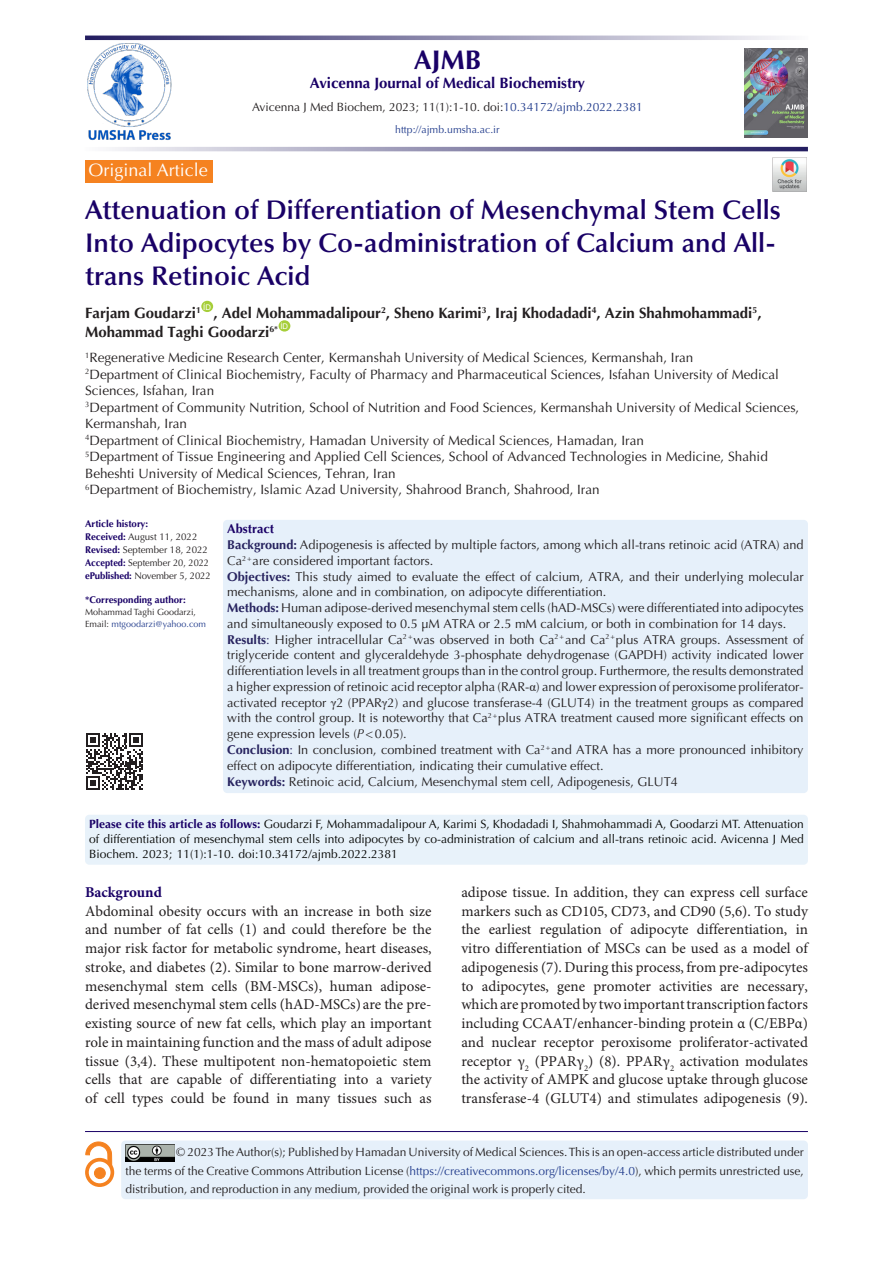
<style>
.page{position:relative;width:893px;height:1263px;background:#fff}
.page>*{position:absolute;margin:0;border:0;box-sizing:border-box;transform-origin:0 0}
.t1{font:600 27px/33px "Optima LT Std";color:#190066}
.t2{font:700 27px "Optima LT Std";color:#190066}
.t3{font:18px "Optima LT Std";color:#fff}
.t4{font:15px/18.8px "Minion Pro";color:#231f20;text-align:justify}
.t5{font:700 15px/19.5px "Optima LT Std";color:#231f20}
.t6{font:700 15px "Optima LT Std";color:#190066}
.t7{font:700 15px "Minion Pro";color:#190066}
.t8{font:13.5px/16.5px "Optima LT Std";color:#231f20}
.t9{font:12.75px/15.8px "Optima LT Std";color:#231f20}
.t10{font:700 12.75px "Optima LT Std";color:#190066}
.t11{font:12px/18px "Optima LT Std";color:#221e1f;text-align:justify}
.t12{font:12px/15px "Optima LT Std";color:#040503;text-align:justify}
.t13{font:12px "Optima LT Std";color:#231f20}
.Body_Text{font:10.5px "Optima LT Std";color:#253f8e}
.t14{font:9.75px "Optima LT Std";color:#231f20}
.t15{font:700 9.75px "Optima LT Std";color:#190066}
.t16{font:9.75px "Optima LT Std";color:#231f20;scale:.95 1}
.t17{font:9px "Optima LT Std";color:#253f8e}
.t18{font:9px "Optima LT Std";color:#231f20}
.t19{font:7.8px "Arial";color:#fff}
.s1{color:#253f8e}
.s2{font-weight:700;color:#190066}
.s3{color:#231f20}
.s4{font-weight:700;color:#27235f}
.s5{color:#27235f}
.s6{font-family:"Times New Roman"}
.s7{font-style:italic}
</style>
<div class="page">
<hr style="left:85px;top:1131px;width:723px;height:1px;background:#190066">
<div style="left:121px;top:1140px;width:687px;height:59px;background:#e6f0fa;border-radius:4px"></div>
<img style="left:125px;top:1145px;width:49px;height:17px">
<div style="left:201px;top:301px;width:12px;height:11px;background:#a6ce39;border-radius:50%"></div>
<div style="left:279px;top:320px;width:11px;height:12px;background:#a6ce39;border-radius:50%"></div>
<div style="left:85px;top:160px;width:128px;height:22px;background:#f58220"></div>
<img style="left:773px;top:158px;width:34px;height:34px">
<div style="left:85px;top:815px;width:723px;height:50px;background:#e8f2fa;border-radius:4px"></div>
<svg style="left:112px;top:147px;width:696px;height:4px;background:#8b88ab"></svg>
<svg style="left:85px;top:36px;width:697px;height:4px;background:#8b88ab"></svg>
<div style="left:223px;top:520px;width:585px;height:273px;background:#e6f0fa;border-radius:4px"></div>
<svg style="left:86px;top:733px;width:57px;height:57px"></svg>
<div style="left:94px;top:1168px;width:11px;height:10px;background:#f58220;border-radius:50%"></div>
<div style="left:94px;top:1167px;width:11px;height:12px;border:1px solid #f58220;border-radius:50%"></div>
<div style="left:85px;top:1158px;width:29px;height:29px;border:4px solid #f58220;border-radius:50%"></div>
<svg style="left:86px;top:1142px;width:26px;height:24px"></svg>
<img style="left:87px;top:43px;width:85px;height:97px">
<img style="left:745px;top:48px;width:63px;height:89px">
<p class="t3" style="left:88px;top:160px;width:121px">Original Article</p>
<p class="t2" style="left:414px;top:44px;width:69px">AJMB</p>
<p class="t6" style="left:310px;top:74px;width:277px">Avicenna Journal of Medical Biochemistry</p>
<p class="t13" style="left:252px;top:100px;width:392px">Avicenna J Med Biochem, 2023; 11(1):1-10. doi:<span class="s1">10.34172/ajmb.2022.2381</span></p>
<p class="Body_Text" style="left:395px;top:124px;width:106px">http://ajmb.umsha.ac.ir</p>
<p class="t1" style="left:85px;top:194px;width:697px">Attenuation of Differentiation of Mesenchymal Stem Cells<br>Into Adipocytes by Co-administration of Calcium and All&shy;trans Retinoic Acid</p>
<p class="t5" style="left:85px;top:303px;width:117px">Farjam Goudarzi<sup>1</sup></p>
<p class="t19" style="left:203px;top:301px;width:9px">ID</p>
<p class="t5" style="left:85px;top:303px;width:678px;text-indent:128px">, Adel Mohammadalipour<sup>2</sup>, Sheno Karimi<sup>3</sup>, Iraj Khodadadi<sup>4</sup>, Azin Shahmohammadi<sup>5</sup>,<br>Mohammad Taghi Goodarzi<sup>6*</sup></p>
<p class="t19" style="left:280px;top:321px;width:9px">ID</p>
<p class="t8" style="left:85px;top:349px;width:610px"><sup>1</sup>Regenerative Medicine Research Center, Kermanshah University of Medical Sciences, Kermanshah, Iran</p>
<p class="t8" style="left:85px;top:366px;width:695px"><sup>2</sup>Department of Clinical Biochemistry, Faculty of Pharmacy and Pharmaceutical Sciences, Isfahan University of Medical<br>Sciences, Isfahan, Iran</p>
<p class="t8" style="left:85px;top:399px;width:716px"><sup>3</sup>Department of Community Nutrition, School of Nutrition and Food Sciences, Kermanshah University of Medical Sciences,<br>Kermanshah, Iran</p>
<p class="t8" style="left:85px;top:432px;width:560px"><sup>4</sup>Department of Clinical Biochemistry, Hamadan University of Medical Sciences, Hamadan, Iran</p>
<p class="t8" style="left:85px;top:448px;width:684px"><sup>5</sup>Department of Tissue Engineering and Applied Cell Sciences, School of Advanced Technologies in Medicine, Shahid<br>Beheshti University of Medical Sciences, Tehran, Iran</p>
<p class="t8" style="left:85px;top:481px;width:516px"><sup>6</sup>Department of Biochemistry, Islamic Azad University, Shahrood Branch, Shahrood, Iran</p>
<p class="t15" style="left:85px;top:518px;width:65px">Article history:</p>
<p class="t14" style="left:85px;top:531px;width:114px"><span class="s2">Received:</span> August 11, 2022</p>
<p class="t14" style="left:85px;top:544px;width:124px"><span class="s2">Revised:</span> September 18, 2022</p>
<p class="t16" style="left:85px;top:557px;width:132px"><span class="s2">Accepted:</span> September 20, 2022</p>
<p class="t14" style="left:85px;top:570px;width:127px"><span class="s2">ePublished:</span> November 5, 2022</p>
<p class="t15" style="left:85px;top:594px;width:102px">*Corresponding author:</p>
<p class="t18" style="left:85px;top:607px;width:112px">Mohammad Taghi Goodarzi,</p>
<p class="t17" style="left:85px;top:619px;width:123px"><span class="s3">Email:</span> mtgoodarzi@yahoo.com</p>
<p class="t10" style="left:227px;top:522px;width:48px">Abstract</p>
<p class="t9" style="left:227px;top:537px;width:578px"><span class="s4">Background:</span> Adipogenesis is affected by multiple factors, among which all-trans retinoic acid (ATRA) and<br>Ca<sup>2+</sup>are considered important factors.</p>
<p class="t9" style="left:227px;top:569px;width:578px"><span class="s4">Objectives:</span> This study aimed to evaluate the effect of calcium, ATRA, and their underlying molecular mechanisms, alone and in combination, on adipocyte differentiation.</p>
<p class="t9" style="left:227px;top:600px;width:578px"><span class="s4">Methods:</span> Human adipose-derived mesenchymal stem cells (hAD-MSCs) were differentiated into adipocytes and simultaneously exposed to 0.5 μM ATRA or 2.5 mM calcium, or both in combination for 14 days.</p>
<p class="t9" style="left:227px;top:632px;width:578px;text-align:justify"><span class="s4">Results</span><span class="s5">:</span> Higher intracellular Ca<sup>2+</sup>was observed in both Ca<sup>2+</sup>and Ca<sup>2+</sup>plus ATRA groups. Assessment of triglyceride content and glyceraldehyde 3-phosphate dehydrogenase (GAPDH) activity indicated lower differentiation levels in all treatment groups than in the control group. Furthermore, the results demonstrated a higher expression of retinoic acid receptor alpha (RAR-<span class="s6">α</span>) and lower expression of peroxisome proliferator&shy;activated receptor <span class="s6">γ</span>2 (PPAR<span class="s6">γ</span>2) and glucose transferase-4 (GLUT4) in the treatment groups as compared with the control group. It is noteworthy that Ca<sup>2+</sup>plus ATRA treatment caused more significant effects on gene expression levels (<span class="s7">P</span>&lt;0.05).</p>
<p class="t9" style="left:227px;top:742px;width:578px"><span class="s4">Conclusion</span><span class="s5">:</span> In conclusion, combined treatment with Ca<sup>2+</sup>and ATRA has a more pronounced inhibitory effect on adipocyte differentiation, indicating their cumulative effect.</p>
<p class="t9" style="left:227px;top:773px;width:452px"><span class="s4">Keywords:</span> Retinoic acid, Calcium, Mesenchymal stem cell, Adipogenesis, GLUT4</p>
<p class="t12" style="left:89px;top:816px;width:716px"><span class="s2">Please cite this article as follows:</span> Goudarzi F, Mohammadalipour A, Karimi S, Khodadadi I, Shahmohammadi A, Goodarzi MT. Attenuation of differentiation of mesenchymal stem cells into adipocytes by co-administration of calcium and all-trans retinoic acid. Avicenna J Med Biochem. 2023; 11(1):1-10. doi:10.34172/ajmb.2022.2381</p>
<p class="t7" style="left:85px;top:881px;width:78px">Background</p>
<p class="t4" style="left:85px;top:902px;width:348px">Abdominal obesity occurs with an increase in both size and number of fat cells (1) and could therefore be the major risk factor for metabolic syndrome, heart diseases, stroke, and diabetes (2). Similar to bone marrow-derived mesenchymal stem cells (BM-MSCs), human adipose&shy;derived mesenchymal stem cells (hAD-MSCs) are the pre&shy;existing source of new fat cells, which play an important role in maintaining function and the mass of adult adipose tissue (3,4). These multipotent non-hematopoietic stem cells that are capable of differentiating into a variety of cell types could be found in many tissues such as</p>
<p class="t4" style="left:461px;top:883px;width:348px">adipose tissue. In addition, they can express cell surface markers such as CD105, CD73, and CD90 (5,6). To study the earliest regulation of adipocyte differentiation, in vitro differentiation of MSCs can be used as a model of adipogenesis (7). During this process, from pre-adipocytes to adipocytes, gene promoter activities are necessary, which are promoted by two important transcription factors including CCAAT/enhancer-binding protein α (C/EBPα) and nuclear receptor peroxisome proliferator-activated receptor γ<sub>2</sub> (PPARγ<sub>2</sub>) (8). PPARγ<sub>2</sub> activation modulates the activity of AMPK and glucose uptake through glucose transferase-4 (GLUT4) and stimulates adipogenesis (9).</p>
<p class="t11" style="left:125px;top:1143px;width:680px;text-indent:51px"><span class="s3">© 2023 The Author(s); Published by Hamadan University of Medical Sciences.</span> This is an open-access article distributed under the terms of the Creative Commons Attribution License (<span class="s1">https://creativecommons.org/licenses/by/4.0</span>), which permits unrestricted use, distribution, and reproduction in any medium, provided the original work is properly cited.</p>
</div>
